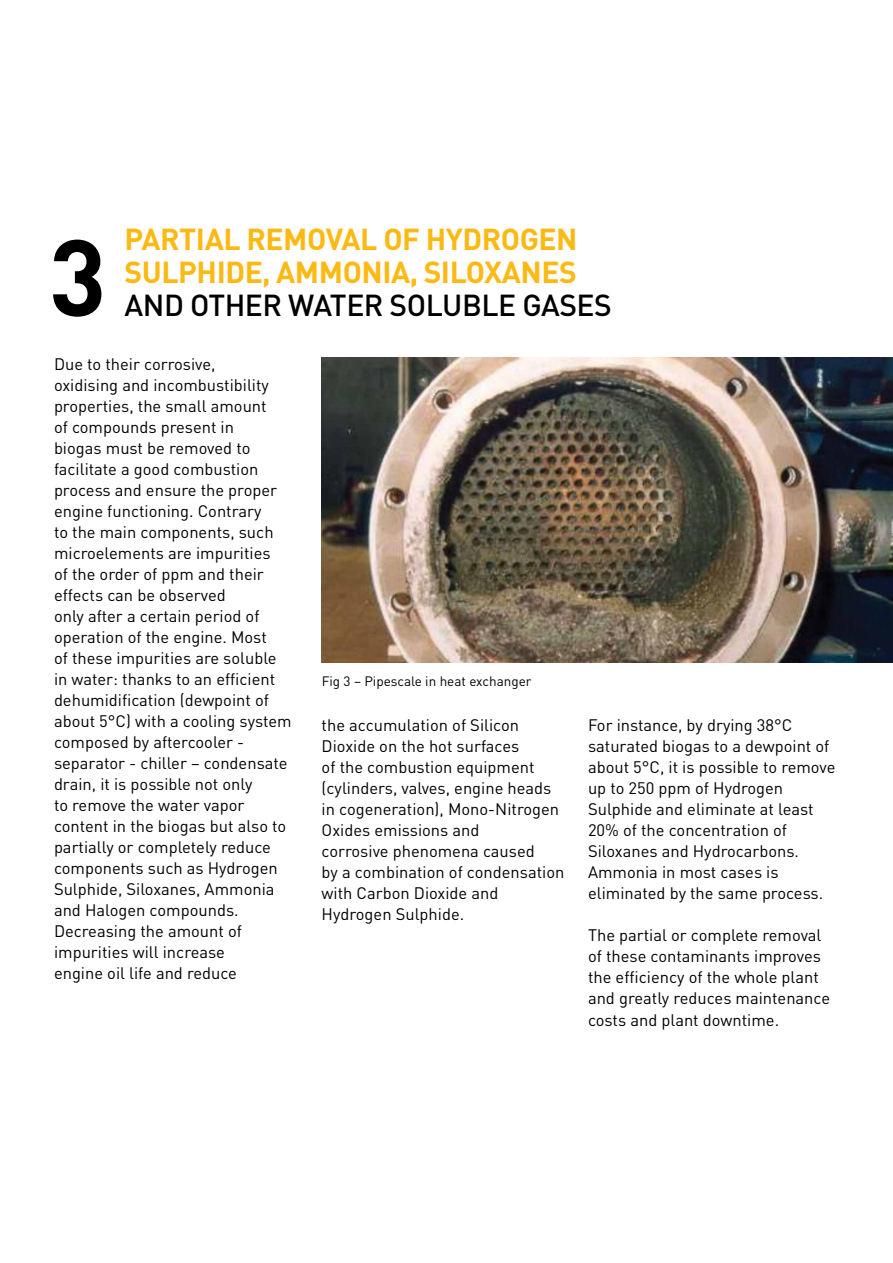
<style>
.page{position:relative;width:893px;height:1263px;background:#fff}
.page>*{position:absolute;margin:0;border:0;box-sizing:border-box;transform-origin:0 0}
.t1{font:700 106.5px "DINOT";color:#000}
.t2{font:700 30px/33px "DINOT";letter-spacing:-.015em;color:#fdb913}
.t3{font:500 30px "DINOT";letter-spacing:-.015em;color:#000}
.t4{font:16.5px/21px "DINOT";color:#000}
.t5{font:13.5px "DINOT";color:#000}
</style>
<div class="page">
<img style="left:322px;top:358px;width:571px;height:304px">
<h1 class="t1" style="left:49px;top:205px;width:59px">3</h1>
<h2 class="t2" style="left:125px;top:221px;width:454px">PARTIAL REMOVAL OF HYDROGEN<br>SULPHIDE, AMMONIA, SILOXANES</h2>
<h2 class="t3" style="left:125px;top:285px;width:489px">AND OTHER WATER SOLUBLE GASES</h2>
<p class="t4" style="left:54px;top:353px;width:239px">Due to their corrosive,<br>oxidising and incombustibility properties, the small amount<br>of compounds present in<br>biogas must be removed to facilitate a good combustion process and ensure the proper engine functioning. Contrary<br>to the main components, such microelements are impurities<br>of the order of ppm and their effects can be observed<br>only after a certain period of operation of the engine. Most<br>of these impurities are soluble in water: thanks to an efficient dehumidification (dewpoint of about 5°C) with a cooling system composed by aftercooler - separator - chiller – condensate drain, it is possible not only<br>to remove the water vapor content in the biogas but also to partially or completely reduce components such as Hydrogen<br>Sulphide, Siloxanes, Ammonia and Halogen compounds.<br>Decreasing the amount of impurities will increase<br>engine oil life and reduce</p>
<p class="t5" style="left:322px;top:672px;width:211px">Fig 3 – Pipescale in heat exchanger</p>
<p class="t4" style="left:322px;top:714px;width:244px">the accumulation of Silicon<br>Dioxide on the hot surfaces<br>of the combustion equipment (cylinders, valves, engine heads in cogeneration), Mono-Nitrogen<br>Oxides emissions and<br>corrosive phenomena caused<br>by a combination of condensation with Carbon Dioxide and<br>Hydrogen Sulphide.</p>
<p class="t4" style="left:588px;top:714px;width:249px">For instance, by drying 38°C saturated biogas to a dewpoint of about 5°C, it is possible to remove up to 250 ppm of Hydrogen<br>Sulphide and eliminate at least<br>20% of the concentration of<br>Siloxanes and Hydrocarbons.<br>Ammonia in most cases is eliminated by the same process.</p>
<p class="t4" style="left:588px;top:924px;width:244px">The partial or complete removal of these contaminants improves the efficiency of the whole plant and greatly reduces maintenance costs and plant downtime.</p>
</div>
